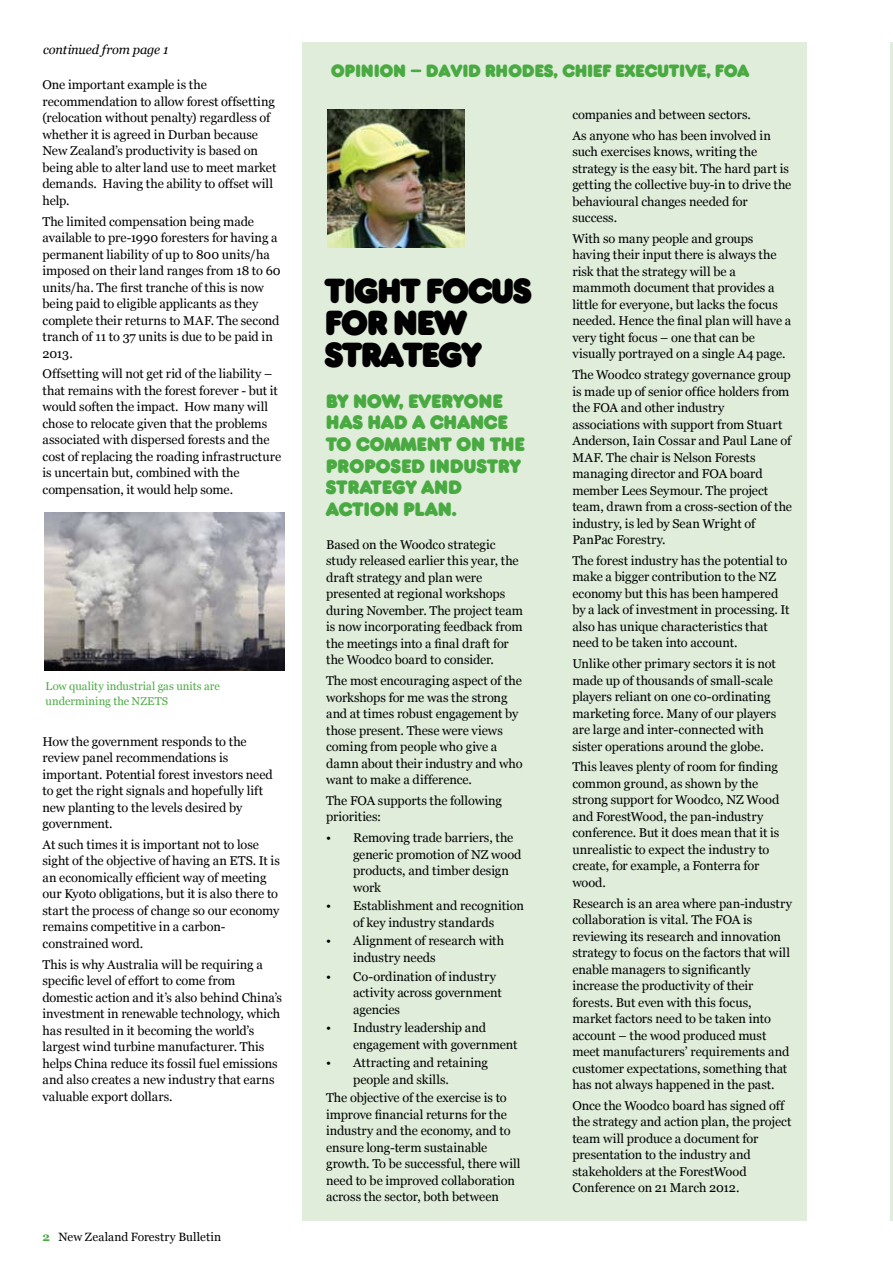
<style>
.page{position:relative;width:893px;height:1263px;background:#fff}
.page>*{position:absolute;margin:0;border:0;box-sizing:border-box;transform-origin:0 0}
.t1{font:700 32.25px/32.2px "Frankfurter SBOP";letter-spacing:-.02em;color:#000}
.t2{font:700 18px/21.6px "Frankfurter SBOP";letter-spacing:.02em;color:#4aaa42}
.t3{font:700 16.5px "Frankfurter SBOP";letter-spacing:.02em;color:#4aaa42}
.t4{font:12.75px/16.5px "Georgia";letter-spacing:-.005em;color:#000}
.t5{font:italic 12.75px "Georgia";letter-spacing:-.01em;color:#000}
.t6{font:12px "Georgia";letter-spacing:.01em;color:#000}
.t7{font:11.25px/14.2px "Georgia";letter-spacing:.005em;color:#4aaa42}
.s1{font-weight:700;color:#4aaa42}
</style>
<div class="page">
<hr style="left:891px;top:42px;width:2px;height:1178px;background:#dfedda">
<div style="left:302px;top:42px;width:505px;height:1178px;background:#dfedda"></div>
<img style="left:327px;top:109px;width:138px;height:138px">
<img style="left:44px;top:512px;width:240px;height:158px">
<p class="t5" style="left:43px;top:42px;width:127px">continued from page 1</p>
<p class="t4" style="left:43px;top:77px;width:235px">One important example is the recommendation to allow forest offsetting (relocation without penalty) regardless of whether it is agreed in Durban because New Zealand’s productivity is based on being able to alter land use to meet market demands. Having the ability to offset will help.</p>
<p class="t4" style="left:43px;top:213px;width:240px">The limited compensation being made available to pre-1990 foresters for having a permanent liability of up to 800 units/ha imposed on their land ranges from 18 to 60 units/ha. The first tranche of this is now being paid to eligible applicants as they complete their returns to MAF. The second tranch of 11 to 37 units is due to be paid in 2013.</p>
<p class="t4" style="left:43px;top:366px;width:240px">Offsetting will not get rid of the liability – that remains with the forest forever - but it would soften the impact. How many will chose to relocate given that the problems associated with dispersed forests and the cost of replacing the roading infrastructure is uncertain but, combined with the compensation, it would help some.</p>
<p class="t7" style="left:46px;top:679px;width:176px">Low quality industrial gas units are undermining the NZETS</p>
<p class="t4" style="left:43px;top:733px;width:232px">How the government responds to the review panel recommendations is important. Potential forest investors need to get the right signals and hopefully lift new planting to the levels desired by government.</p>
<p class="t4" style="left:43px;top:836px;width:239px">At such times it is important not to lose sight of the objective of having an ETS. It is an economically efficient way of meeting our Kyoto obligations, but it is also there to start the process of change so our economy remains competitive in a carbon&shy;constrained word.</p>
<p class="t4" style="left:43px;top:956px;width:241px">This is why Australia will be requiring a specific level of effort to come from domestic action and it’s also behind China’s investment in renewable technology, which has resulted in it becoming the world’s largest wind turbine manufacturer. This helps China reduce its fossil fuel emissions and also creates a new industry that earns valuable export dollars.</p>
<p class="t6" style="left:43px;top:1230px;width:180px"><span class="s1">2</span> New Zealand Forestry Bulletin</p>
<p class="t3" style="left:331px;top:61px;width:420px">OPINION – DAVID RHODES, CHIEF EXECUTIVE, FOA</p>
<p class="t4" style="left:572px;top:104px;width:200px;line-height:20.7px">companies and between sectors.<br>As anyone who has been involved in</p>
<p class="t4" style="left:572px;top:143px;width:221px">such exercises knows, writing the strategy is the easy bit. The hard part is getting the collective buy-in to drive the behavioural changes needed for success.</p>
<p class="t4" style="left:572px;top:230px;width:220px">With so many people and groups having their input there is always the risk that the strategy will be a mammoth document that provides a little for everyone, but lacks the focus needed. Hence the final plan will have a very tight focus – one that can be visually portrayed on a single A4 page.</p>
<p class="t4" style="left:572px;top:366px;width:221px">The Woodco strategy governance group is made up of senior office holders from the FOA and other industry associations with support from Stuart Anderson, Iain Cossar and Paul Lane of MAF. The chair is Nelson Forests managing director and FOA board member Lees Seymour. The project team, drawn from a cross-section of the industry, is led by Sean Wright of PanPac Forestry.</p>
<p class="t4" style="left:572px;top:552px;width:219px">The forest industry has the potential to make a bigger contribution to the NZ economy but this has been hampered by a lack of investment in processing. It also has unique characteristics that need to be taken into account.</p>
<p class="t4" style="left:572px;top:655px;width:205px">Unlike other primary sectors it is not made up of thousands of small-scale players reliant on one co-ordinating marketing force. Many of our players are large and inter-connected with sister operations around the globe.</p>
<p class="t4" style="left:572px;top:759px;width:209px">This leaves plenty of room for finding common ground, as shown by the strong support for Woodco, NZ Wood and ForestWood, the pan-industry conference. But it does mean that it is unrealistic to expect the industry to create, for example, a Fonterra for wood.</p>
<p class="t4" style="left:572px;top:895px;width:221px">Research is an area where pan-industry collaboration is vital. The FOA is reviewing its research and innovation strategy to focus on the factors that will enable managers to significantly increase the productivity of their forests. But even with this focus, market factors need to be taken into account – the wood produced must meet manufacturers’ requirements and customer expectations, something that has not always happened in the past.</p>
<p class="t4" style="left:572px;top:1097px;width:221px">Once the Woodco board has signed off the strategy and action plan, the project team will produce a document for presentation to the industry and stakeholders at the ForestWood Conference on 21 March 2012.</p>
<h1 class="t1" style="left:325px;top:276px;width:208px">TIGHT FOCUS<br>FOR NEW<br>STRATEGY</h1>
<h2 class="t2" style="left:326px;top:391px;width:200px">BY NOW, EVERYONE<br>HAS HAD A CHANCE<br>TO COMMENT ON THE<br>PROPOSED INDUSTRY<br>STRATEGY AND<br>ACTION PLAN.</h2>
<p class="t4" style="left:326px;top:536px;width:199px">Based on the Woodco strategic study released earlier this year, the draft strategy and plan were presented at regional workshops during November. The project team is now incorporating feedback from the meetings into a final draft for the Woodco board to consider.</p>
<p class="t4" style="left:326px;top:672px;width:198px">The most encouraging aspect of the workshops for me was the strong and at times robust engagement by those present. These were views coming from people who give a damn about their industry and who want to make a difference.</p>
<p class="t4" style="left:326px;top:792px;width:177px">The FOA supports the following priorities:</p>
<p class="t4" style="left:353px;top:829px;width:170px;text-indent:-27px">• Removing trade barriers, the generic promotion of NZ wood products, and timber design work</p>
<p class="t4" style="left:326px;top:898px;width:199px;text-align:center">• Establishment and recognition of key industry standards</p>
<p class="t4" style="left:353px;top:933px;width:153px;text-indent:-27px">• Alignment of research with industry needs</p>
<p class="t4" style="left:353px;top:968px;width:150px;text-indent:-27px">• Co-ordination of industry activity across government agencies</p>
<p class="t4" style="left:353px;top:1019px;width:166px;text-indent:-27px">• Industry leadership and engagement with government</p>
<p class="t4" style="left:353px;top:1055px;width:136px;text-indent:-27px">• Attracting and retaining people and skills.</p>
<p class="t4" style="left:326px;top:1090px;width:196px">The objective of the exercise is to improve financial returns for the industry and the economy, and to ensure long-term sustainable growth. To be successful, there will need to be improved collaboration across the sector, both between</p>
</div>
